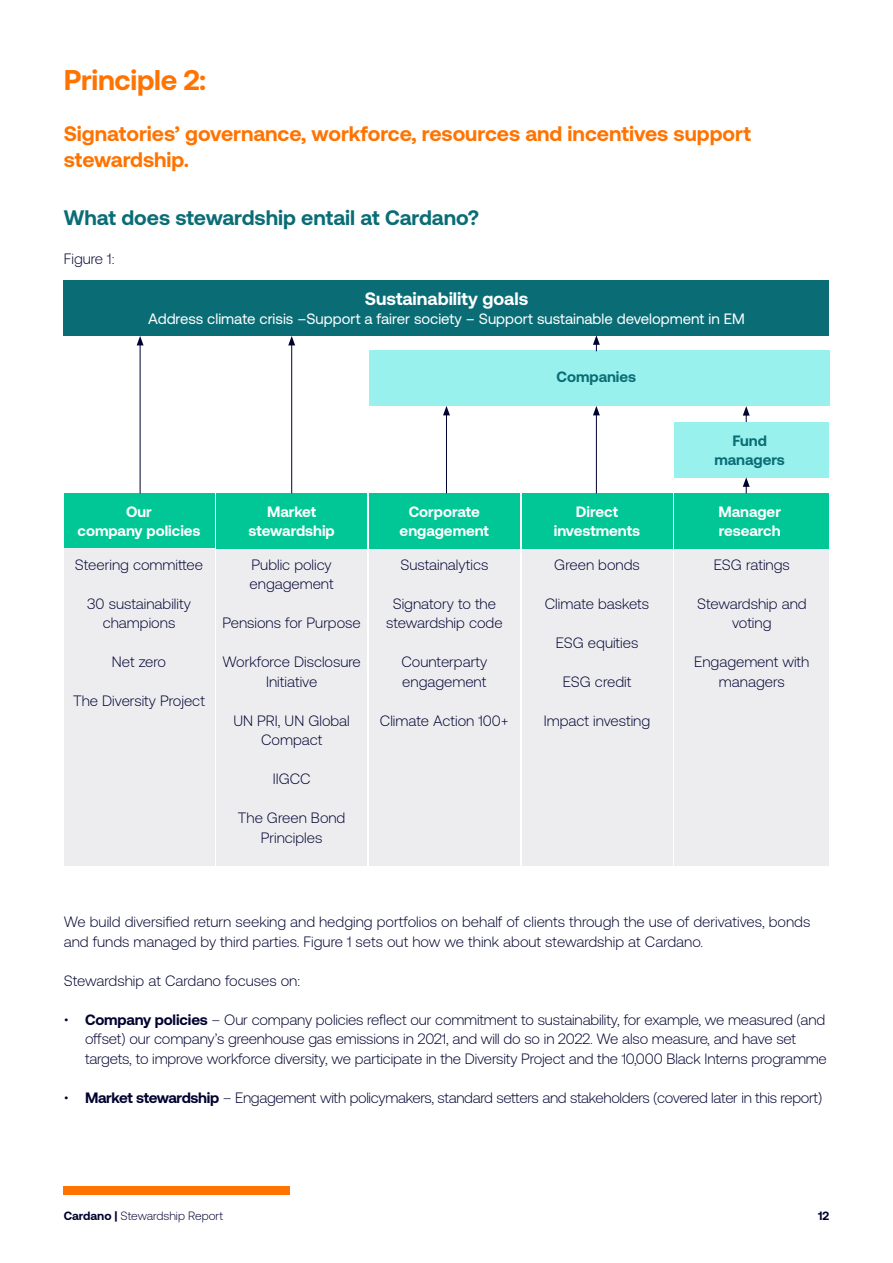
<style>
.page{position:relative;width:893px;height:1263px;background:#fff}
.page>*{position:absolute;margin:0;border:0;box-sizing:border-box;transform-origin:0 0}
.t1{font:700 28.5px "Aeonik";letter-spacing:-.01em;color:#ff7300}
.t2{font:700 21px/25.5px "Aeonik";color:#ff7300}
.t3{font:700 21px "Aeonik";color:#0a6d76}
.t4{font:700 18px "Aeonik";color:#fff}
.t5{font:300 15px/19.5px "Aeonik";color:#000230;text-align:center}
.t6{font:300 15px "Aeonik";letter-spacing:-.02em;color:#000230}
.t7{font:700 15px "Aeonik";color:#fff}
.t8{font:15px "Aeonik";color:#fff}
.t9{font:700 15px "Aeonik";color:#0a6d76}
.t10{font:300 12px "Aeonik";color:#000230}
.t11{font:700 12px "Aeonik";color:#000230}
.s1{font-weight:700}
</style>
<div class="page">
<div style="left:64px;top:1186px;width:226px;height:9px;background:#ff7300"></div>
<div style="left:64px;top:281px;width:765px;height:55px;background:#0a6d76"></div>
<div style="left:64px;top:493px;width:150px;height:56px;background:#00c795"></div>
<div style="left:64px;top:549px;width:150px;height:317px;background:#ededf0"></div>
<div style="left:369px;top:549px;width:151px;height:317px;background:#ededf0"></div>
<div style="left:216px;top:549px;width:151px;height:317px;background:#ededf0"></div>
<div style="left:522px;top:549px;width:150px;height:317px;background:#ededf0"></div>
<div style="left:674px;top:549px;width:155px;height:317px;background:#ededf0"></div>
<div style="left:369px;top:493px;width:151px;height:56px;background:#00c795"></div>
<div style="left:216px;top:493px;width:151px;height:56px;background:#00c795"></div>
<div style="left:522px;top:493px;width:150px;height:56px;background:#00c795"></div>
<div style="left:674px;top:493px;width:155px;height:56px;background:#00c795"></div>
<div style="left:369px;top:351px;width:460px;height:55px;background:#99f1ee"></div>
<div style="left:674px;top:422px;width:155px;height:55px;background:#99f1ee"></div>
<hr style="left:140px;top:343px;width:1px;height:150px;background:#000230">
<svg style="left:137px;top:336px;width:7px;height:9px"></svg>
<hr style="left:291px;top:343px;width:1px;height:150px;background:#000230">
<svg style="left:288px;top:336px;width:7px;height:9px"></svg>
<hr style="left:446px;top:413px;width:1px;height:80px;background:#000230">
<svg style="left:443px;top:406px;width:7px;height:9px"></svg>
<hr style="left:596px;top:413px;width:1px;height:80px;background:#000230">
<svg style="left:593px;top:406px;width:7px;height:9px"></svg>
<svg style="left:743px;top:477px;width:7px;height:16px"></svg>
<svg style="left:743px;top:406px;width:7px;height:16px"></svg>
<svg style="left:593px;top:335px;width:7px;height:16px"></svg>
<p class="t1" style="left:64px;top:64px;width:144px">Principle 2:</p>
<p class="t2" style="left:64px;top:121px;width:689px">Signatories’ governance, workforce, resources and incentives support stewardship.</p>
<p class="t3" style="left:64px;top:206px;width:417px">What does stewardship entail at Cardano?</p>
<p class="t5" style="left:64px;top:249px;width:52px">Figure 1:</p>
<p class="t4" style="left:365px;top:288px;width:165px">Sustainability goals</p>
<p class="t8" style="left:148px;top:311px;width:598px">Address climate crisis –Support a fairer society – Support sustainable development in EM</p>
<p class="t9" style="left:557px;top:368px;width:81px">Companies</p>
<p class="t7" style="left:126px;top:503px;width:27px">Our</p>
<p class="t7" style="left:78px;top:523px;width:125px">company policies</p>
<p class="t5" style="left:75px;top:555px;width:130px">Steering committee</p>
<p class="t5" style="left:87px;top:594px;width:105px">30 sustainability champions</p>
<p class="t5" style="left:112px;top:652px;width:56px">Net zero</p>
<p class="t5" style="left:73px;top:691px;width:133px">The Diversity Project</p>
<p class="t7" style="left:267px;top:503px;width:51px">Market</p>
<p class="t7" style="left:249px;top:523px;width:88px">stewardship</p>
<p class="t5" style="left:250px;top:555px;width:86px;text-align:left">Public policy engagement</p>
<p class="t5" style="left:223px;top:613px;width:140px">Pensions for Purpose</p>
<p class="t5" style="left:222px;top:652px;width:140px">Workforce Disclosure<br>Initiative</p>
<p class="t5" style="left:234px;top:711px;width:118px">UN PRI, UN Global<br>Compact</p>
<p class="t5" style="left:273px;top:769px;width:39px">IIGCC</p>
<p class="t5" style="left:238px;top:808px;width:109px">The Green Bond<br>Principles</p>
<p class="t7" style="left:409px;top:503px;width:73px">Corporate</p>
<p class="t7" style="left:400px;top:523px;width:91px">engagement</p>
<p class="t5" style="left:400px;top:555px;width:89px">Sustainalytics</p>
<p class="t5" style="left:386px;top:594px;width:118px">Signatory to the stewardship code</p>
<p class="t5" style="left:401px;top:652px;width:88px;text-align:left">Counterparty engagement</p>
<p class="t5" style="left:380px;top:711px;width:130px">Climate Action 100+</p>
<p class="t7" style="left:576px;top:503px;width:44px">Direct</p>
<p class="t7" style="left:554px;top:523px;width:88px">investments</p>
<p class="t5" style="left:554px;top:555px;width:87px">Green bonds</p>
<p class="t5" style="left:545px;top:594px;width:106px">Climate baskets</p>
<p class="t5" style="left:556px;top:633px;width:84px">ESG equities</p>
<p class="t5" style="left:563px;top:672px;width:70px">ESG credit</p>
<p class="t5" style="left:544px;top:711px;width:108px">Impact investing</p>
<p class="t9" style="left:732px;top:432px;width:36px">Fund</p>
<p class="t9" style="left:714px;top:451px;width:72px">managers</p>
<p class="t7" style="left:718px;top:503px;width:64px">Manager</p>
<p class="t7" style="left:719px;top:523px;width:63px">research</p>
<p class="t5" style="left:714px;top:555px;width:78px">ESG ratings</p>
<p class="t5" style="left:697px;top:594px;width:111px">Stewardship and</p>
<p class="t5" style="left:732px;top:613px;width:41px">voting</p>
<p class="t5" style="left:694px;top:652px;width:117px">Engagement with managers</p>
<p class="t5" style="left:64px;top:912px;width:748px;text-align:left">We build diversified return seeking and hedging portfolios on behalf of clients through the use of derivatives, bonds and funds managed by third parties. Figure 1 sets out how we think about stewardship at Cardano.</p>
<p class="t5" style="left:64px;top:971px;width:238px">Stewardship at Cardano focuses on:</p>
<p class="t5" style="left:85px;top:1010px;width:743px;text-align:left;text-indent:-21px">• <span class="s1">Company policies</span> – Our company policies reflect our commitment to sustainability, for example, we measured (and offset) our company’s greenhouse gas emissions in 2021, and will do so in 2022. We also measure, and have set targets, to improve workforce diversity, we participate in the Diversity Project and the 10,000 Black Interns programme</p>
<p class="t6" style="left:64px;top:1089px;width:760px">• <span class="s1">Market stewardship</span> – Engagement with policymakers, standard setters and stakeholders (covered later in this report)</p>
<p class="t10" style="left:64px;top:1210px;width:161px"><span class="s1">Cardano |</span> Stewardship Report</p>
<p class="t11" style="left:818px;top:1209px;width:13px">12</p>
</div>
